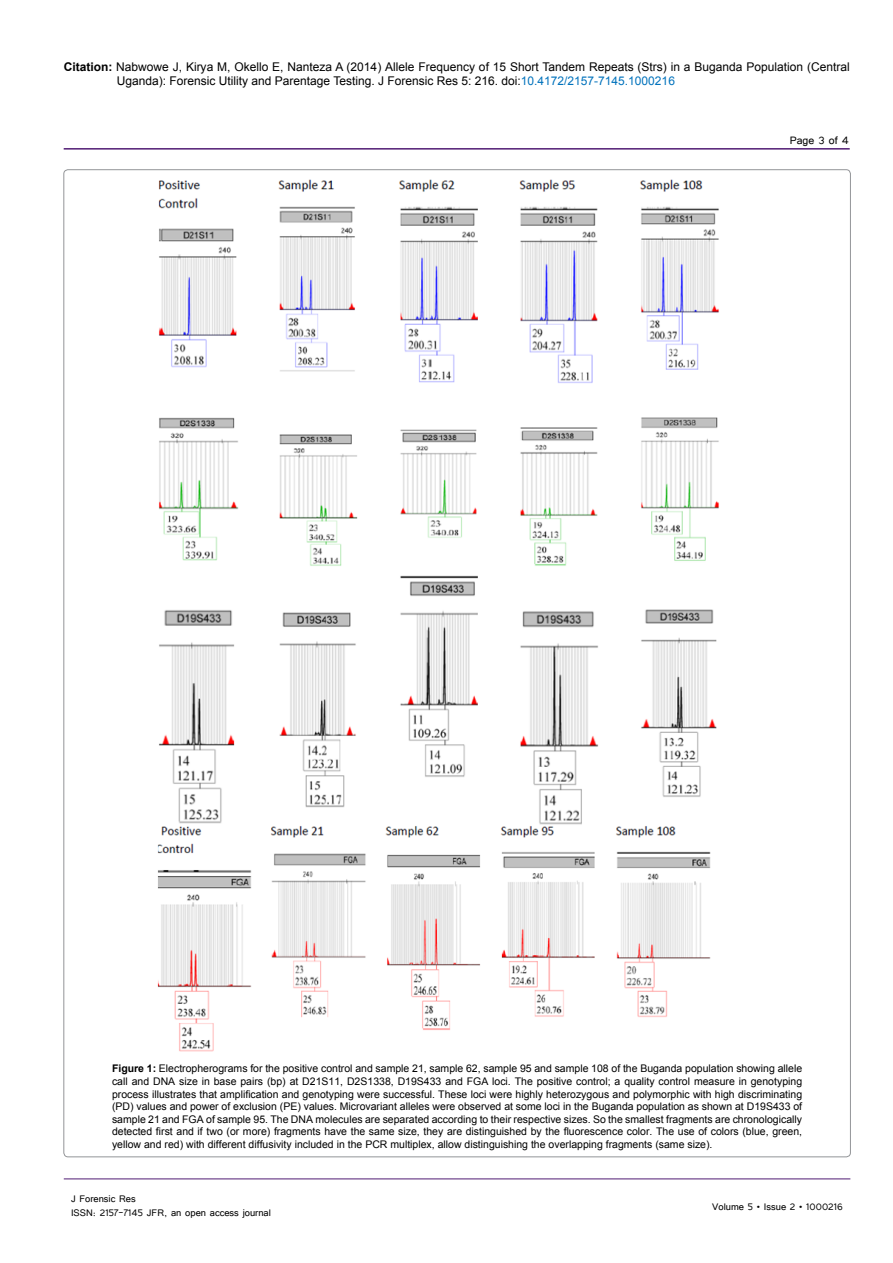
<style>
.page{position:relative;width:893px;height:1263px;background:#fff}
.page>*{position:absolute;margin:0;border:0;box-sizing:border-box;transform-origin:0 0}
.t1{font:13.5px "Tunga";color:#000}
.t2{font:12px/14.4px "Arial";color:#000}
.t3{font:12px/14.4px "Tunga";color:#000}
.t4{font:10.5px/12.6px "Arial";color:#000;text-align:justify}
.s1{font-weight:700}
.s2{color:#0072bc}
</style>
<div class="page">
<hr style="left:64px;top:148px;width:786px;height:2px;background:#511c74">
<hr style="left:64px;top:1179px;width:786px;height:1px;background:#511c74">
<img style="left:157px;top:179px;width:562px;height:873px">
<p class="t2" style="left:117px;top:60px;width:734px;text-indent:-53px"><span class="s1">Citation:</span> Nabwowe J, Kirya M, Okello E, Nanteza A (2014) Allele Frequency of 15 Short Tandem Repeats (Strs) in a Buganda Population (Central<br>Uganda): Forensic Utility and Parentage Testing. J Forensic Res 5: 216. doi:<span class="s2">10.4172/2157-7145.1000216</span></p>
<p class="t1" style="left:790px;top:131px;width:61px">Page 3 of 4</p>
<p class="t4" style="left:112px;top:1062px;width:692px"><span class="s1">Figure 1:</span> Electropherograms for the positive control and sample 21, sample 62, sample 95 and sample 108 of the Buganda population showing allele call and DNA size in base pairs (bp) at D21S11, D2S1338, D19S433 and FGA loci. The positive control; a quality control measure in genotyping process illustrates that amplification and genotyping were successful. These loci were highly heterozygous and polymorphic with high discriminating (PD) values and power of exclusion (PE) values. Microvariant alleles were observed at some loci in the Buganda population as shown at D19S433 of sample 21 and FGA of sample 95. The DNA molecules are separated according to their respective sizes. So the smallest fragments are chronologically detected first and if two (or more) fragments have the same size, they are distinguished by the fluorescence color. The use of colors (blue, green, yellow and red) with different diffusivity included in the PCR multiplex, allow distinguishing the overlapping fragments (same size).</p>
<p class="t3" style="left:71px;top:1190px;width:201px">J Forensic Res<br>ISSN: 2157-7145 JFR, an open access journal</p>
<p class="t3" style="left:712px;top:1199px;width:132px">Volume 5 • Issue 2 • 1000216</p>
</div>
